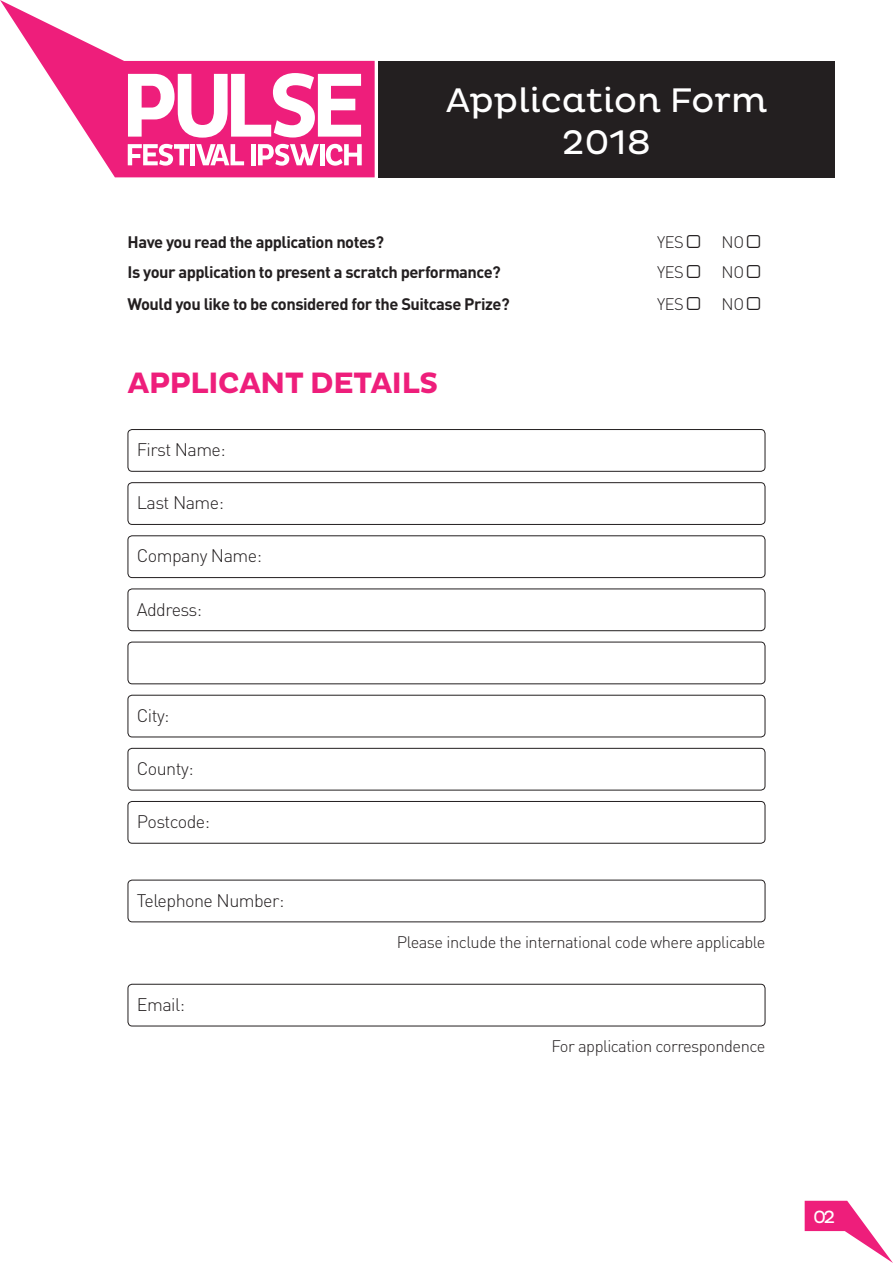
<style>
.page{position:relative;width:893px;height:1263px;background:#fff}
.page>*{position:absolute;margin:0;border:0;box-sizing:border-box;transform-origin:0 0}
.t1{font:34.8px/41.7px "Pluto";color:#fff;text-align:center}
.t2{font:700 30px "Pluto";letter-spacing:-.03em;color:#ee1e7b}
.t3{font:300 18px "DIN";letter-spacing:-.03em;color:#231f20}
.t4{font:18px "Pluto";color:#fff}
.t5{font:700 16.5px "DIN";letter-spacing:-.03em;color:#231f20}
.t6{font:300 16.5px "DIN";letter-spacing:-.03em;color:#231f20}
</style>
<div class="page">
<svg style="left:805px;top:1201px;width:88px;height:62px"></svg>
<div style="left:128px;top:429px;width:637px;height:43px;border:1px solid #231f20;border-radius:4px"></div>
<div style="left:128px;top:482px;width:637px;height:43px;border:1px solid #231f20;border-radius:4px"></div>
<div style="left:128px;top:535px;width:637px;height:43px;border:1px solid #231f20;border-radius:4px"></div>
<div style="left:128px;top:588px;width:637px;height:43px;border:1px solid #231f20;border-radius:4px"></div>
<div style="left:128px;top:642px;width:637px;height:42px;border:1px solid #231f20;border-radius:4px"></div>
<div style="left:128px;top:695px;width:637px;height:42px;border:1px solid #231f20;border-radius:4px"></div>
<div style="left:128px;top:748px;width:637px;height:42px;border:1px solid #231f20;border-radius:4px"></div>
<div style="left:128px;top:801px;width:637px;height:43px;border:1px solid #231f20;border-radius:4px"></div>
<div style="left:128px;top:880px;width:637px;height:42px;border:1px solid #231f20;border-radius:4px"></div>
<div style="left:128px;top:984px;width:637px;height:42px;border:1px solid #231f20;border-radius:4px"></div>
<svg style="left:0;top:0;width:375px;height:177px"></svg>
<svg style="left:196px;top:144px;width:48px;height:21px"></svg>
<div style="left:190px;top:144px;width:5px;height:21px;background:#fff"></div>
<svg style="left:128px;top:144px;width:61px;height:22px"></svg>
<svg style="left:128px;top:73px;width:233px;height:65px"></svg>
<svg style="left:326px;top:144px;width:36px;height:22px"></svg>
<div style="left:320px;top:144px;width:5px;height:21px;background:#fff"></div>
<svg style="left:258px;top:144px;width:61px;height:22px"></svg>
<hr style="left:252px;top:144px;width:4px;height:21px;background:#fff">
<div style="left:379px;top:61px;width:456px;height:116px;background:#231f20"></div>
<h1 class="t1" style="left:446px;top:80px;width:323px">Application Form<br>2018</h1>
<p class="t5" style="left:128px;top:231px;width:258px">Have you read the application notes?</p>
<p class="t6" style="left:657px;top:232px;width:28px">YES</p>
<p class="t6" style="left:722px;top:232px;width:24px">NO</p>
<p class="t5" style="left:128px;top:261px;width:375px">Is your application to present a scratch performance?</p>
<p class="t6" style="left:657px;top:262px;width:28px">YES</p>
<p class="t6" style="left:722px;top:262px;width:24px">NO</p>
<p class="t5" style="left:128px;top:293px;width:384px">Would you like to be considered for the Suitcase Prize?</p>
<p class="t6" style="left:657px;top:294px;width:28px">YES</p>
<p class="t6" style="left:722px;top:294px;width:24px">NO</p>
<h2 class="t2" style="left:128px;top:366px;width:313px">APPLICANT DETAILS</h2>
<p class="t3" style="left:137px;top:439px;width:90px">First Name:</p>
<p class="t3" style="left:137px;top:492px;width:89px">Last Name:</p>
<p class="t3" style="left:137px;top:545px;width:127px">Company Name:</p>
<p class="t3" style="left:137px;top:598px;width:67px">Address:</p>
<p class="t3" style="left:137px;top:704px;width:34px">City:</p>
<p class="t3" style="left:137px;top:757px;width:58px">County:</p>
<p class="t3" style="left:137px;top:810px;width:75px">Postcode:</p>
<p class="t3" style="left:137px;top:889px;width:149px">Telephone Number:</p>
<p class="t3" style="left:137px;top:993px;width:50px">Email:</p>
<p class="t6" style="left:397px;top:932px;width:370px">Please include the international code where applicable</p>
<p class="t6" style="left:552px;top:1036px;width:215px">For application correspondence</p>
<p class="t4" style="left:813px;top:1206px;width:24px">02</p>
</div>
